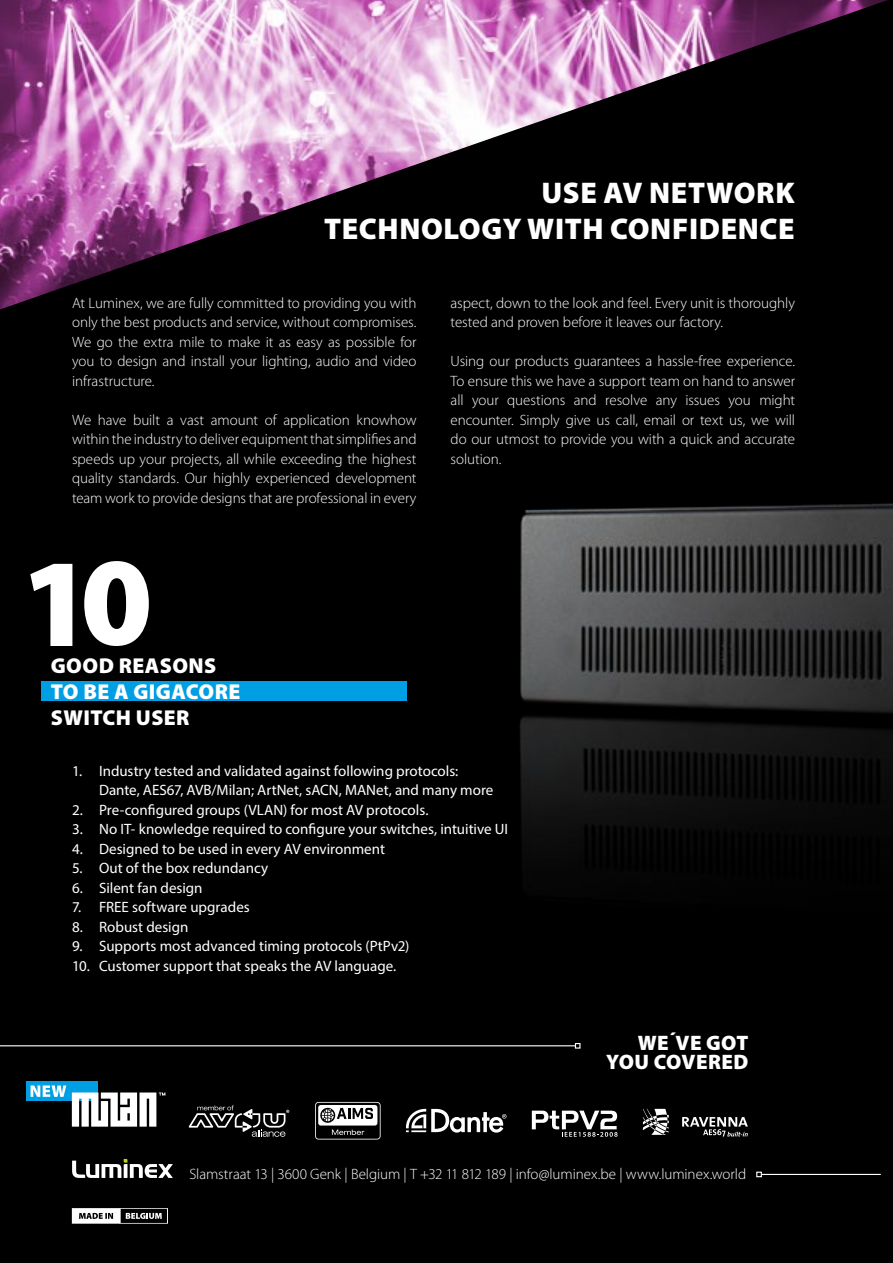
<style>
.page{position:relative;width:893px;height:1263px;background:#000}
.page>*{position:absolute;margin:0;border:0;box-sizing:border-box;transform-origin:0 0}
.t1{font:900 30px/36px "Myriad Pro";letter-spacing:.02em;color:#fff;text-align:right}
.t2{font:900 21.6px/26px "Myriad Pro";letter-spacing:.02em;color:#fff}
.t3{font:900 21px/18.9px "Myriad Pro";letter-spacing:.02em;color:#fff;text-align:right}
.t4{font:300 15px/19.5px "Myriad Pro";letter-spacing:-.005em;color:#fff;text-align:justify}
.t5{font:15px/19.5px "Myriad Pro";color:#fff}
</style>
<div class="page">
<img style="left:520px;top:503px;width:373px;height:350px">
<img style="left:0;top:0;width:887px;height:309px">
<hr style="left:761px;top:1174px;width:120px;height:1px;background:#fff">
<svg style="left:756px;top:1171px;width:6px;height:6px"></svg>
<svg style="left:72px;top:1159px;width:101px;height:19px"></svg>
<hr style="left:0;top:1045px;width:575px;height:1px;background:#fff">
<svg style="left:575px;top:1043px;width:5px;height:6px"></svg>
<svg style="left:315px;top:1102px;width:66px;height:37px"></svg>
<svg style="left:406px;top:1109px;width:100px;height:23px"></svg>
<svg style="left:189px;top:1105px;width:100px;height:32px"></svg>
<svg style="left:643px;top:1109px;width:26px;height:26px"></svg>
<svg style="left:682px;top:1117px;width:66px;height:19px"></svg>
<svg style="left:532px;top:1110px;width:86px;height:27px"></svg>
<div style="left:27px;top:1081px;width:71px;height:20px;background:#009fe3"></div>
<svg style="left:31px;top:1085px;width:35px;height:12px"></svg>
<svg style="left:72px;top:1092px;width:93px;height:35px"></svg>
<svg style="left:72px;top:1208px;width:96px;height:16px"></svg>
<div style="left:41px;top:681px;width:366px;height:19px;background:#009fe3"></div>
<svg style="left:84px;top:561px;width:65px;height:85px"></svg>
<svg style="left:30px;top:564px;width:42px;height:82px"></svg>
<h1 class="t1" style="left:324px;top:175px;width:472px">USE AV NETWORK<br>TECHNOLOGY WITH CONFIDENCE</h1>
<p class="t4" style="left:72px;top:293px;width:346px">At Luminex, we are fully committed to providing you with only the best products and service, without compromises.<br>We go the extra mile to make it as easy as possible for you to design and install your lighting, audio and video infrastructure.</p>
<p class="t4" style="left:72px;top:410px;width:346px">We have built a vast amount of application knowhow within the industry to deliver equipment that simplifies and speeds up your projects, all while exceeding the highest quality standards. Our highly experienced development team work to provide designs that are professional in every</p>
<p class="t4" style="left:451px;top:293px;width:346px">aspect, down to the look and feel. Every unit is thoroughly tested and proven before it leaves our factory.</p>
<p class="t4" style="left:451px;top:351px;width:346px">Using our products guarantees a hassle-free experience.<br>To ensure this we have a support team on hand to answer all your questions and resolve any issues you might encounter. Simply give us call, email or text us, we will do our utmost to provide you with a quick and accurate solution.</p>
<h2 class="t2" style="left:51px;top:653px;width:191px">GOOD REASONS<br>TO BE A GIGACORE<br>SWITCH USER</h2>
<p class="t5" style="left:99px;top:760px;width:396px;text-indent:-27px">1. Industry tested and validated against following protocols:<br>Dante, AES67, AVB/Milan; ArtNet, sACN, MANet, and many more</p>
<p class="t5" style="left:72px;top:799px;width:358px">2. Pre-configured groups (VLAN) for most AV protocols.</p>
<p class="t5" style="left:72px;top:819px;width:438px">3. No IT- knowledge required to configure your switches, intuitive UI</p>
<p class="t5" style="left:72px;top:838px;width:314px">4. Designed to be used in every AV environment</p>
<p class="t5" style="left:72px;top:858px;width:198px">5. Out of the box redundancy</p>
<p class="t5" style="left:72px;top:877px;width:132px">6. Silent fan design</p>
<p class="t5" style="left:72px;top:897px;width:179px">7. FREE software upgrades</p>
<p class="t5" style="left:72px;top:916px;width:118px">8. Robust design</p>
<p class="t5" style="left:72px;top:936px;width:339px">9. Supports most advanced timing protocols (PtPv2)</p>
<p class="t5" style="left:72px;top:955px;width:326px">10. Customer support that speaks the AV language.</p>
<h3 class="t3" style="left:606px;top:1034px;width:144px">WE´VE GOT<br>YOU COVERED</h3>
<p class="t4" style="left:189px;top:1164px;width:558px">Slamstraat 13 | 3600 Genk | Belgium | T +32 11 812 189 | info@luminex.be | www.luminex.world</p>
</div>
